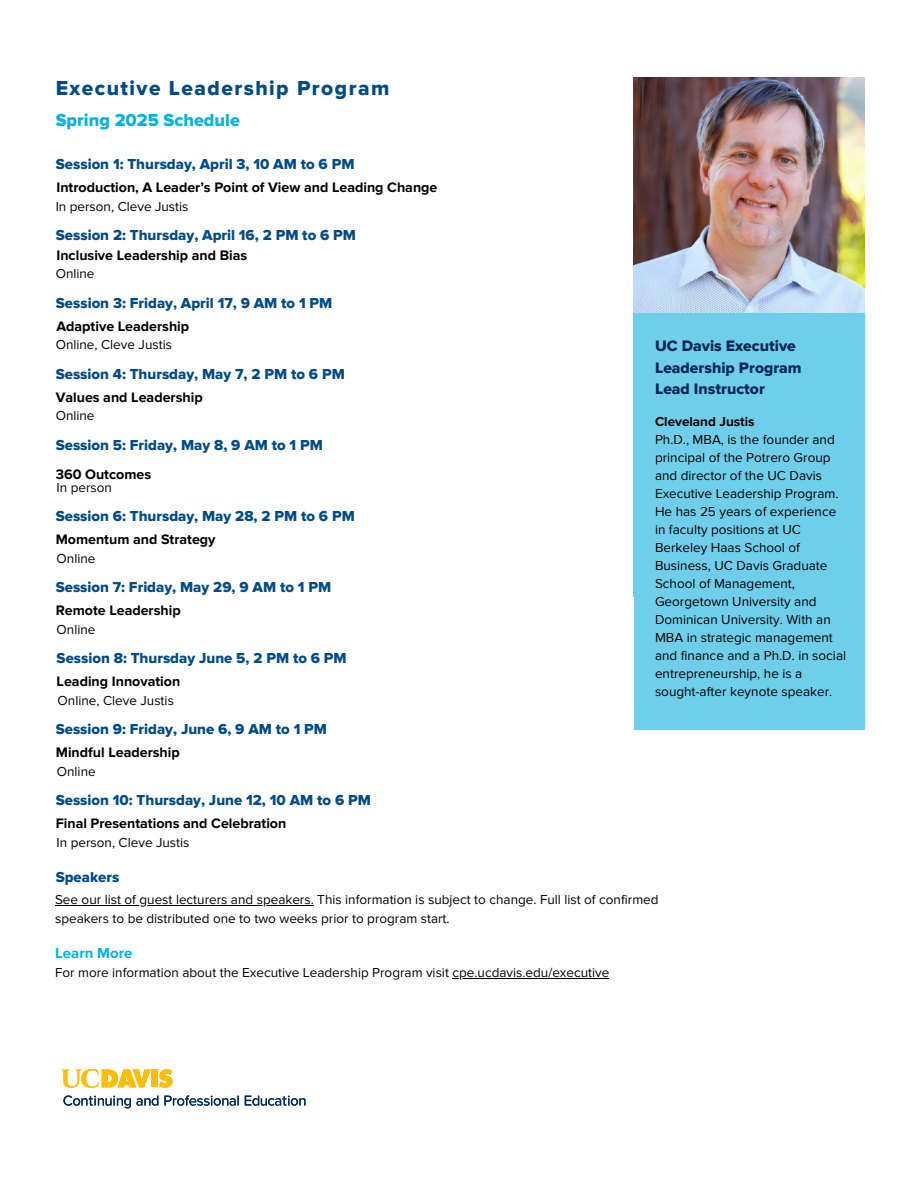
<style>
.page{position:relative;width:918px;height:1188px;background:#fff}
.page>*{position:absolute;margin:0;border:0;box-sizing:border-box;transform-origin:0 0}
.t1{font:21px "Proxima Nova Extrabld";letter-spacing:.07em;color:#004b85}
.t2{font:18px "Proxima Nova Extrabld";color:#00b2e3}
.t3{font:15.75px/21.3px "Proxima Nova Extrabld";color:#022851}
.t4{font:15px "Proxima Nova Extrabld";color:#004b85}
.t5{font:700 15px "Proxima Nova";color:#00b2e3}
.t6{font:700 14.25px "Proxima Nova";color:#000}
.t7{font:13.5px/18px "Proxima Nova";color:#000}
.t8{font:700 13.5px "Proxima Nova";color:#000}
</style>
<div class="page">
<svg style="left:159px;top:1069px;width:14px;height:19px"></svg>
<div style="left:151px;top:1070px;width:7px;height:17px;background:#ffbf00"></div>
<svg style="left:61px;top:1069px;width:90px;height:19px"></svg>
<svg style="left:63px;top:1095px;width:243px;height:13px"></svg>
<img style="left:634px;top:77px;width:230px;height:232px">
<hr style="left:55px;top:905px;width:259px;height:1px;background:#000">
<hr style="left:452px;top:978px;width:157px;height:1px;background:#000">
<div style="left:634px;top:309px;width:231px;height:287px;background:#6fcfeb"></div>
<h3 class="t1" style="left:56px;top:79px;width:335px">Executive Leadership Program</h3>
<p class="t2" style="left:56px;top:112px;width:186px">Spring 2025 Schedule</p>
<h3 class="t4" style="left:56px;top:158px;width:300px">Session 1: Thursday, April 3, 10 AM to 6 PM</h3>
<h3 class="t7" style="left:56px;top:198px;width:134px">In person, Cleve Justis</h3>
<p class="t4" style="left:56px;top:229px;width:302px">Session 2: Thursday, April 16, 2 PM to 6 PM</p>
<p class="t7" style="left:56px;top:266px;width:40px">Online</p>
<p class="t4" style="left:56px;top:296px;width:278px">Session 3: Friday, April 17, 9 AM to 1 PM</p>
<h3 class="t7" style="left:56px;top:337px;width:118px">Online, Cleve Justis</h3>
<h3 class="t4" style="left:56px;top:367px;width:291px">Session 4: Thursday, May 7, 2 PM to 6 PM</h3>
<p class="t7" style="left:56px;top:408px;width:40px">Online</p>
<h3 class="t4" style="left:56px;top:438px;width:269px">Session 5: Friday, May 8, 9 AM to 1 PM</h3>
<h3 class="t7" style="left:57px;top:479px;width:57px">In person</h3>
<p class="t4" style="left:56px;top:509px;width:301px">Session 6: Thursday, May 28, 2 PM to 6 PM</p>
<h3 class="t7" style="left:57px;top:550px;width:40px">Online</h3>
<h3 class="t4" style="left:56px;top:580px;width:277px">Session 7: Friday, May 29, 9 AM to 1 PM</h3>
<p class="t7" style="left:57px;top:621px;width:40px">Online</p>
<h3 class="t4" style="left:57px;top:651px;width:292px">Session 8: Thursday June 5, 2 PM to 6 PM</h3>
<h3 class="t7" style="left:58px;top:692px;width:118px">Online, Cleve Justis</h3>
<p class="t4" style="left:56px;top:723px;width:273px">Session 9: Friday, June 6, 9 AM to 1 PM</p>
<h3 class="t7" style="left:57px;top:763px;width:40px">Online</h3>
<h3 class="t4" style="left:56px;top:794px;width:317px">Session 10: Thursday, June 12, 10 AM to 6 PM</h3>
<p class="t7" style="left:57px;top:834px;width:134px">In person, Cleve Justis</p>
<h3 class="t4" style="left:56px;top:870px;width:65px">Speakers</h3>
<h3 class="t7" style="left:55px;top:891px;width:605px;line-height:18.5px">See our list of guest lecturers and speakers. This information is subject to change. Full list of confirmed speakers to be distributed one to two weeks prior to program start.</h3>
<p class="t5" style="left:55px;top:946px;width:79px">Learn More</p>
<h3 class="t7" style="left:55px;top:964px;width:556px">For more information about the Executive Leadership Program visit cpe.ucdavis.edu/executive</h3>
<h1 class="t6" style="left:57px;top:181px;width:382px">Introduction, A Leader’s Point of View and Leading Change</h1>
<h2 class="t6" style="left:57px;top:249px;width:192px">Inclusive Leadership and Bias</h2>
<p class="t6" style="left:57px;top:320px;width:134px">Adaptive Leadership</p>
<p class="t3" style="left:655px;top:336px;width:148px">UC Davis Executive<br>Leadership Program<br>Lead Instructor</p>
<p class="t8" style="left:655px;top:416px;width:101px">Cleveland Justis</p>
<p class="t7" style="left:655px;top:432px;width:193px">Ph.D., MBA, is the founder and principal of the Potrero Group and director of the UC Davis<br>Executive Leadership Program.<br>He has 25 years of experience in faculty positions at UC<br>Berkeley Haas School of<br>Business, UC Davis Graduate<br>School of Management,<br>Georgetown University and<br>Dominican University. With an<br>MBA in strategic management and finance and a Ph.D. in social entrepreneurship, he is a sought-after keynote speaker.</p>
<h3 class="t6" style="left:56px;top:391px;width:148px">Values and Leadership</h3>
<h3 class="t6" style="left:56px;top:467px;width:97px">360 Outcomes</h3>
<p class="t6" style="left:56px;top:533px;width:161px">Momentum and Strategy</p>
<h3 class="t6" style="left:56px;top:604px;width:127px">Remote Leadership</h3>
<h3 class="t6" style="left:57px;top:675px;width:125px">Leading Innovation</h3>
<p class="t6" style="left:56px;top:746px;width:125px">Mindful Leadership</p>
<h3 class="t6" style="left:56px;top:817px;width:232px">Final Presentations and Celebration</h3>
</div>
